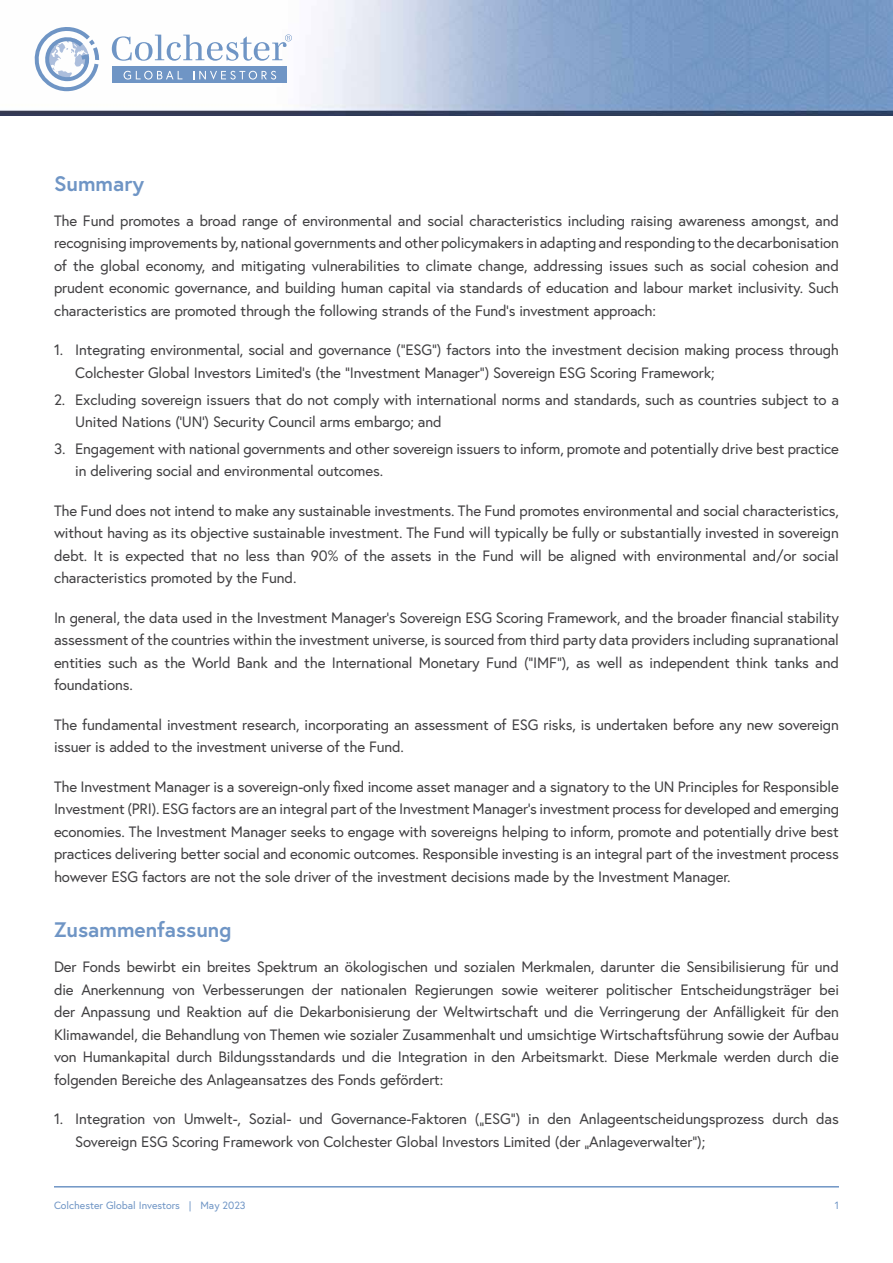
<style>
.page{position:relative;width:893px;height:1263px;background:#fff}
.page>*{position:absolute;margin:0;border:0;box-sizing:border-box;transform-origin:0 0}
.t1{font:700 21px "Europa";color:#6f95c5}
.t2{font:15px/22.5px "Europa";letter-spacing:-.01em;color:#414042;text-align:justify}
.t3{font:10.5px "Europa";color:#6f95c5}
</style>
<div class="page">
<hr style="left:54px;top:1186px;width:785px;height:1px;background:#6f95c5">
<img style="left:0;top:0;width:893px;height:115px">
<div style="left:112px;top:67px;width:175px;height:16px;background:#6f95c5"></div>
<svg style="left:35px;top:27px;width:64px;height:64px"></svg>
<svg style="left:124px;top:71px;width:58px;height:9px"></svg>
<svg style="left:193px;top:71px;width:83px;height:9px"></svg>
<svg style="left:112px;top:34px;width:180px;height:27px"></svg>
<h1 class="t1" style="left:54px;top:169px;width:92px">Summary</h1>
<p class="t2" style="left:54px;top:209px;width:786px">The Fund promotes a broad range of environmental and social characteristics including raising awareness amongst, and recognising improvements by, national governments and other policymakers in adapting and responding to the decarbonisation of the global economy, and mitigating vulnerabilities to climate change, addressing issues such as social cohesion and prudent economic governance, and building human capital via standards of education and labour market inclusivity. Such characteristics are promoted through the following strands of the Fund’s investment approach:</p>
<p class="t2" style="left:75px;top:338px;width:765px;text-indent:-21px">1. Integrating environmental, social and governance (“ESG”) factors into the investment decision making process through<br>Colchester Global Investors Limited’s (the “Investment Manager”) Sovereign ESG Scoring Framework;</p>
<p class="t2" style="left:75px;top:388px;width:765px;text-indent:-21px">2. Excluding sovereign issuers that do not comply with international norms and standards, such as countries subject to a<br>United Nations (‘UN’) Security Council arms embargo; and</p>
<p class="t2" style="left:75px;top:437px;width:765px;text-indent:-21px">3. Engagement with national governments and other sovereign issuers to inform, promote and potentially drive best practice in delivering social and environmental outcomes.</p>
<p class="t2" style="left:54px;top:499px;width:786px">The Fund does not intend to make any sustainable investments. The Fund promotes environmental and social characteristics, without having as its objective sustainable investment. The Fund will typically be fully or substantially invested in sovereign debt. It is expected that no less than 90% of the assets in the Fund will be aligned with environmental and/or social characteristics promoted by the Fund.</p>
<p class="t2" style="left:54px;top:606px;width:787px">In general, the data used in the Investment Manager’s Sovereign ESG Scoring Framework, and the broader financial stability assessment of the countries within the investment universe, is sourced from third party data providers including supranational entities such as the World Bank and the International Monetary Fund (“IMF”), as well as independent think tanks and foundations.</p>
<p class="t2" style="left:54px;top:713px;width:786px">The fundamental investment research, incorporating an assessment of ESG risks, is undertaken before any new sovereign issuer is added to the investment universe of the Fund.</p>
<p class="t2" style="left:54px;top:775px;width:787px">The Investment Manager is a sovereign-only fixed income asset manager and a signatory to the UN Principles for Responsible Investment (PRI). ESG factors are an integral part of the Investment Manager’s investment process for developed and emerging economies. The Investment Manager seeks to engage with sovereigns helping to inform, promote and potentially drive best practices delivering better social and economic outcomes. Responsible investing is an integral part of the investment process however ESG factors are not the sole driver of the investment decisions made by the Investment Manager.</p>
<h1 class="t1" style="left:54px;top:915px;width:179px">Zusammenfassung</h1>
<p class="t2" style="left:54px;top:956px;width:786px">Der Fonds bewirbt ein breites Spektrum an ökologischen und sozialen Merkmalen, darunter die Sensibilisierung für und die Anerkennung von Verbesserungen der nationalen Regierungen sowie weiterer politischer Entscheidungsträger bei der Anpassung und Reaktion auf die Dekarbonisierung der Weltwirtschaft und die Verringerung der Anfälligkeit für den Klimawandel, die Behandlung von Themen wie sozialer Zusammenhalt und umsichtige Wirtschaftsführung sowie der Aufbau von Humankapital durch Bildungsstandards und die Integration in den Arbeitsmarkt. Diese Merkmale werden durch die folgenden Bereiche des Anlageansatzes des Fonds gefördert:</p>
<p class="t2" style="left:75px;top:1108px;width:765px;text-indent:-21px">1. Integration von Umwelt-, Sozial- und Governance-Faktoren („ESG“) in den Anlageentscheidungsprozess durch das<br>Sovereign ESG Scoring Framework von Colchester Global Investors Limited (der „Anlageverwalter“);</p>
<p class="t3" style="left:54px;top:1198px;width:193px">Colchester Global Investors | May 2023</p>
<p class="t3" style="left:835px;top:1198px;width:6px">1</p>
</div>
